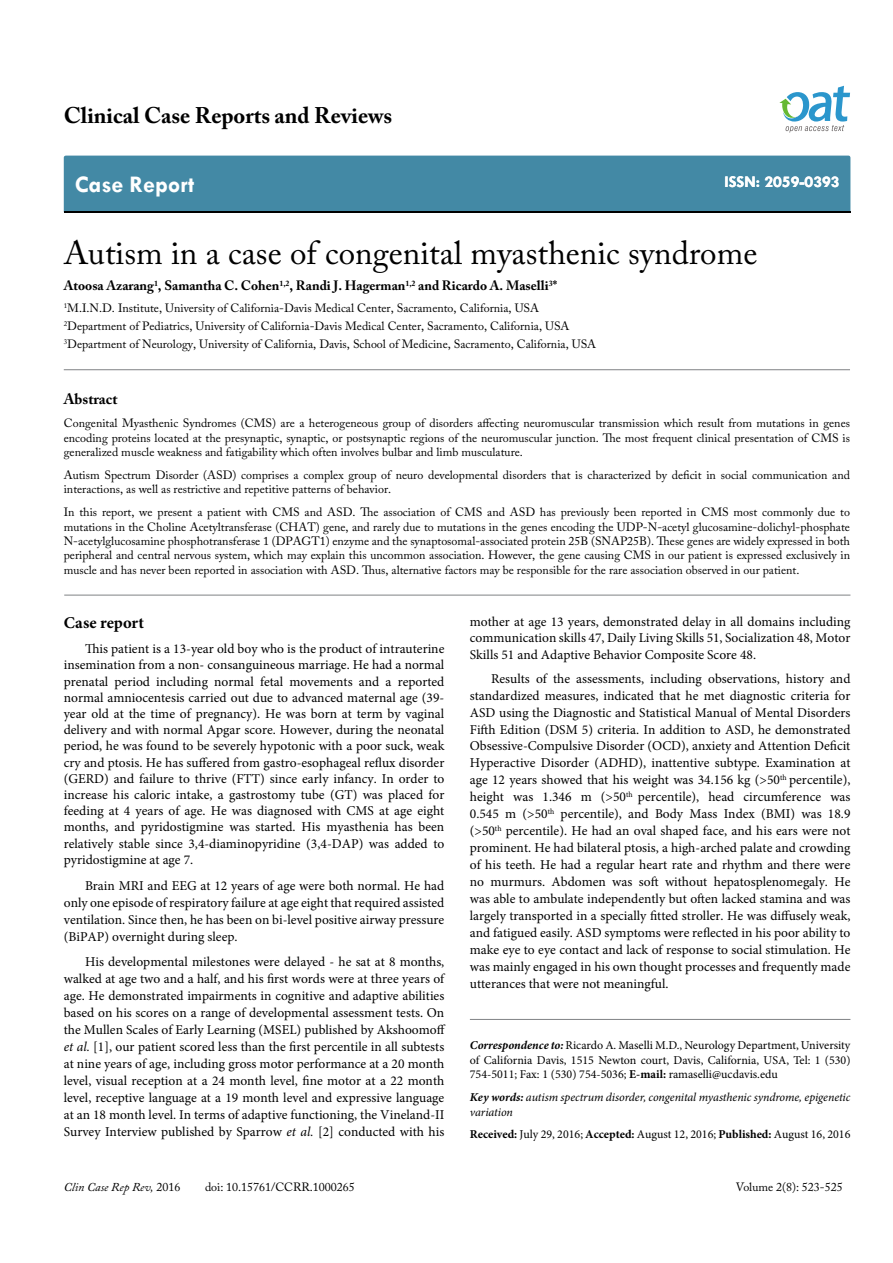
<style>
.page{position:relative;width:893px;height:1263px;background:#fff}
.page>*{position:absolute;margin:0;border:0;box-sizing:border-box;transform-origin:0 0}
.t1{font:33px "Adobe Caslon Pro";color:#000}
.t2{font:700 24px "Tw Cen";color:#fff}
.t3{font:700 22.5px "Adobe Caslon Pro";color:#000}
.t4{font:700 16.5px "Tw Cen";color:#fff}
.t5{font:700 16.5px "Minion Pro";letter-spacing:.005em;color:#000}
.t6{font:700 15px "Adobe Caslon Pro";color:#000}
.t7{font:13.5px/17px "Minion Pro";color:#000;text-align:justify}
.t8{font:700 13.5px "Adobe Caslon Pro";color:#000}
.t9{font:12px/14.4px "Adobe Caslon Pro";color:#000}
.t10{font:12px/14.4px "Minion Pro";color:#000;text-align:justify}
.t11{font:italic 12px/14.4px "Minion Pro";letter-spacing:-.01em;color:#000}
.t12{font:italic 12px "Adobe Caslon Pro";color:#000}
.s1{font-style:italic}
.s2{font-style:normal}
.s3{font-weight:700;font-style:italic}
.s4{font-weight:700}
</style>
<div class="page">
<div style="left:64px;top:156px;width:786px;height:56px;background:#4389a5"></div>
<svg style="left:779px;top:86px;width:71px;height:47px"></svg>
<hr style="left:470px;top:1019px;width:380px;height:1px;background:#808285">
<hr style="left:64px;top:369px;width:786px;height:1px;background:#808285">
<hr style="left:64px;top:595px;width:786px;height:1px;background:#808285">
<h3 class="t3" style="left:64px;top:102px;width:330px">Clinical Case Reports and Reviews</h3>
<h2 class="t2" style="left:75px;top:170px;width:121px">Case Report</h2>
<p class="t4" style="left:724px;top:172px;width:117px">ISSN: 2059-0393</p>
<h1 class="t1" style="left:64px;top:233px;width:695px">Autism in a case of congenital myasthenic syndrome</h1>
<p class="t8" style="left:64px;top:278px;width:495px">Atoosa Azarang<sup>1</sup>, Samantha C. Cohen<sup>1,2</sup>, Randi J. Hagerman<sup>1,2</sup> and Ricardo A. Maselli<sup>3</sup>*</p>
<p class="t9" style="left:64px;top:299px;width:534px;line-height:18px"><sup>1</sup>M.I.N.D. Institute, University of California-Davis Medical Center, Sacramento, California, USA<br><sup>2</sup>Department of Pediatrics, University of California-Davis Medical Center, Sacramento, California, USA<br><sup>3</sup>Department of Neurology, University of California, Davis, School of Medicine, Sacramento, California, USA</p>
<p class="t6" style="left:64px;top:390px;width:55px">Abstract</p>
<p class="t9" style="left:64px;top:416px;width:788px;text-align:justify">Congenital Myasthenic Syndromes (CMS) are a heterogeneous group of disorders affecting neuromuscular transmission which result from mutations in genes encoding proteins located at the presynaptic, synaptic, or postsynaptic regions of the neuromuscular junction. The most frequent clinical presentation of CMS is generalized muscle weakness and fatigability which often involves bulbar and limb musculature.</p>
<p class="t9" style="left:64px;top:467px;width:788px">Autism Spectrum Disorder (ASD) comprises a complex group of neuro developmental disorders that is characterized by deficit in social communication and interactions, as well as restrictive and repetitive patterns of behavior.</p>
<p class="t9" style="left:64px;top:505px;width:788px;text-align:justify">In this report, we present a patient with CMS and ASD. The association of CMS and ASD has previously been reported in CMS most commonly due to mutations in the Choline Acetyltransferase (CHAT) gene, and rarely due to mutations in the genes encoding the UDP-N-acetyl glucosamine-dolichyl-phosphate N-acetylglucosamine phosphotransferase 1 (DPAGT1) enzyme and the synaptosomal-associated protein 25B (SNAP25B). These genes are widely expressed in both peripheral and central nervous system, which may explain this uncommon association. However, the gene causing CMS in our patient is expressed exclusively in muscle and has never been reported in association with ASD. Thus, alternative factors may be responsible for the rare association observed in our patient.</p>
<p class="t5" style="left:64px;top:611px;width:82px">Case report</p>
<p class="t7" style="left:64px;top:641px;width:382px;line-height:16.2px;text-indent:21px">This patient is a 13-year old boy who is the product of intrauterine insemination from a non- consanguineous marriage. He had a normal prenatal period including normal fetal movements and a reported normal amniocentesis carried out due to advanced maternal age (39- year old at the time of pregnancy). He was born at term by vaginal delivery and with normal Apgar score. However, during the neonatal period, he was found to be severely hypotonic with a poor suck, weak cry and ptosis. He has suffered from gastro-esophageal reflux disorder (GERD) and failure to thrive (FTT) since early infancy. In order to increase his caloric intake, a gastrostomy tube (GT) was placed for feeding at 4 years of age. He was diagnosed with CMS at age eight months, and pyridostigmine was started. His myasthenia has been relatively stable since 3,4-diaminopyridine (3,4-DAP) was added to pyridostigmine at age 7.</p>
<p class="t7" style="left:64px;top:877px;width:382px;text-indent:21px">Brain MRI and EEG at 12 years of age were both normal. He had only one episode of respiratory failure at age eight that required assisted ventilation. Since then, he has been on bi-level positive airway pressure (BiPAP) overnight during sleep.</p>
<p class="t7" style="left:64px;top:953px;width:383px;text-indent:21px">His developmental milestones were delayed - he sat at 8 months, walked at age two and a half, and his first words were at three years of age. He demonstrated impairments in cognitive and adaptive abilities based on his scores on a range of developmental assessment tests. On the Mullen Scales of Early Learning (MSEL) published by Akshoomoff <span class="s1">et al.</span> [1], our patient scored less than the first percentile in all subtests at nine years of age, including gross motor performance at a 20 month level, visual reception at a 24 month level, fine motor at a 22 month level, receptive language at a 19 month level and expressive language at an 18 month level. In terms of adaptive functioning, the Vineland-II Survey Interview published by Sparrow <span class="s1">et al.</span> [2] conducted with his</p>
<p class="t12" style="left:64px;top:1180px;width:118px">Clin Case Rep Rev, <span class="s2">2016</span></p>
<p class="t9" style="left:205px;top:1180px;width:151px">doi: 10.15761/CCRR.1000265</p>
<p class="t7" style="left:470px;top:614px;width:382px;line-height:16.2px">mother at age 13 years, demonstrated delay in all domains including communication skills 47, Daily Living Skills 51, Socialization 48, Motor Skills 51 and Adaptive Behavior Composite Score 48.</p>
<p class="t7" style="left:470px;top:671px;width:382px;text-indent:21px">Results of the assessments, including observations, history and standardized measures, indicated that he met diagnostic criteria for ASD using the Diagnostic and Statistical Manual of Mental Disorders Fifth Edition (DSM 5) criteria. In addition to ASD, he demonstrated Obsessive-Compulsive Disorder (OCD), anxiety and Attention Deficit Hyperactive Disorder (ADHD), inattentive subtype. Examination at age 12 years showed that his weight was 34.156 kg (&gt;50<sup>th</sup> percentile), height was 1.346 m (&gt;50<sup>th</sup> percentile), head circumference was 0.545 m (&gt;50<sup>th</sup> percentile), and Body Mass Index (BMI) was 18.9 (&gt;50<sup>th</sup> percentile). He had an oval shaped face, and his ears were not prominent. He had bilateral ptosis, a high-arched palate and crowding of his teeth. He had a regular heart rate and rhythm and there were no murmurs. Abdomen was soft without hepatosplenomegaly. He was able to ambulate independently but often lacked stamina and was largely transported in a specially fitted stroller. He was diffusely weak, and fatigued easily. ASD symptoms were reflected in his poor ability to make eye to eye contact and lack of response to social stimulation. He was mainly engaged in his own thought processes and frequently made utterances that were not meaningful.</p>
<p class="t10" style="left:470px;top:1038px;width:382px"><span class="s3">Correspondence to:</span> Ricardo A. Maselli M.D., Neurology Department, University of California Davis, 1515 Newton court, Davis, California, USA, Tel: 1 (530)<br>754-5011; Fax: 1 (530) 754-5036; <span class="s4">E-mail:</span> ramaselli@ucdavis.edu</p>
<p class="t11" style="left:470px;top:1090px;width:382px"><span class="s4">Key words:</span> autism spectrum disorder, congenital myasthenic syndrome, epigenetic variation</p>
<p class="t10" style="left:470px;top:1127px;width:382px"><span class="s4">Received:</span> July 29, 2016; <span class="s4">Accepted:</span> August 12, 2016; <span class="s4">Published:</span> August 16, 2016</p>
<p class="t9" style="left:736px;top:1180px;width:108px">Volume 2(8): 523-525</p>
</div>
